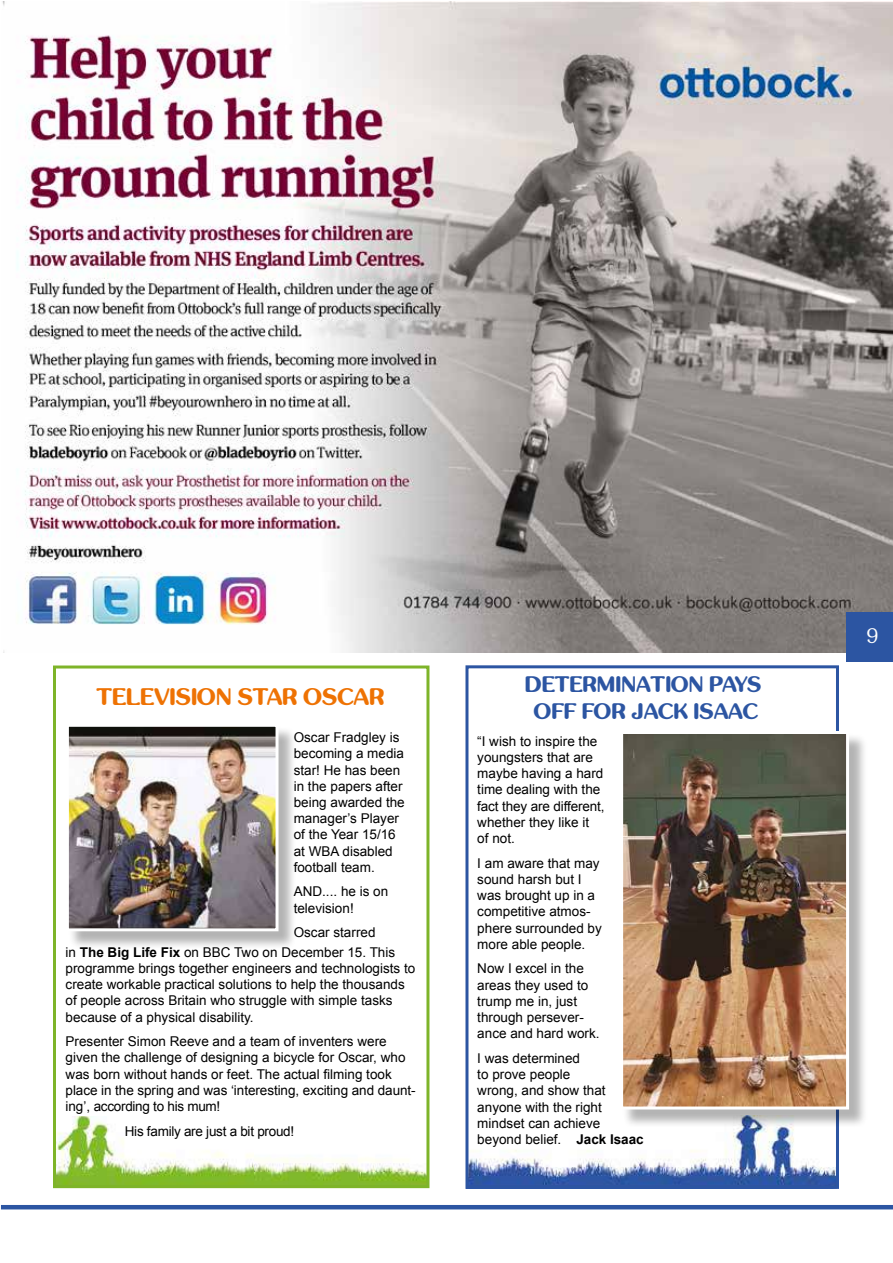
<style>
.page{position:relative;width:893px;height:1263px;background:#fff}
.page>*{position:absolute;margin:0;border:0;box-sizing:border-box;transform-origin:0 0}
.t1{font:700 24px "inglobal";color:#ee7203}
.t2{font:700 22.5px/27px "inglobal";color:#2c55a2;text-align:center}
.t3{font:21px "inglobal";color:#fff}
.t4{font:13.5px/16.2px "Arial";color:#000}
.t5{font:13.5px "Arial";letter-spacing:-.02em;color:#000}
.s1{font-weight:700}
</style>
<div class="page">
<img style="left:57px;top:1116px;width:198px;height:68px">
<img style="left:255px;top:1158px;width:170px;height:26px">
<div style="left:53px;top:665px;width:376px;height:523px;border:3px solid #7eb429"></div>
<img style="left:469px;top:1128px;width:366px;height:57px">
<div style="left:465px;top:665px;width:374px;height:524px;border:3px solid #2c55a2"></div>
<img style="left:2px;top:1px;width:891px;height:651px">
<div style="left:847px;top:612px;width:46px;height:50px;background:#2c55a2"></div>
<div style="left:622px;top:733px;width:245px;height:395px;background:#000;opacity:.3"></div>
<img style="left:624px;top:735px;width:221px;height:370px">
<div style="left:620px;top:731px;width:229px;height:378px;border:3px solid #fff"></div>
<div style="left:68px;top:726px;width:229px;height:224px;background:#000;opacity:.3"></div>
<img style="left:70px;top:728px;width:205px;height:199px">
<div style="left:66px;top:724px;width:213px;height:207px;border:3px solid #fff"></div>
<hr style="left:1px;top:1205px;width:892px;height:4px;background:#2c55a2">
<h1 class="t1" style="left:97px;top:683px;width:289px">TELEVISION STAR OSCAR</h1>
<p class="t4" style="left:294px;top:729px;width:113px">Oscar Fradgley is becoming a media star! He has been in the papers after being awarded the manager’s Player of the Year 15/16 at WBA disabled football team.</p>
<p class="t4" style="left:294px;top:884px;width:96px">AND.... he is on television!</p>
<p class="t4" style="left:294px;top:925px;width:83px">Oscar starred</p>
<p class="t4" style="left:66px;top:944px;width:351px">in <span class="s1">The Big Life Fix</span> on BBC Two on December 15. This programme brings together engineers and technologists to create workable practical solutions to help the thousands of people across Britain who struggle with simple tasks because of a physical disability.</p>
<p class="t4" style="left:66px;top:1033px;width:352px">Presenter Simon Reeve and a team of inventers were given the challenge of designing a bicycle for Oscar, who was born without hands or feet. The actual filming took place in the spring and was ‘interesting, exciting and daunt&shy;ing’, according to his mum!</p>
<p class="t5" style="left:125px;top:1122px;width:171px">His family are just a bit proud!</p>
<h2 class="t2" style="left:525px;top:671px;width:238px">DETERMINATION PAYS<br>OFF FOR JACK ISAAC</h2>
<p class="t4" style="left:477px;top:733px;width:129px">“I wish to inspire the youngsters that are maybe having a hard time dealing with the fact they are different, whether they like it<br>of not.</p>
<p class="t4" style="left:477px;top:855px;width:126px">I am aware that may sound harsh but I was brought up in a competitive atmos&shy;phere surrounded by more able people.</p>
<p class="t4" style="left:477px;top:961px;width:124px">Now I excel in the areas they used to trump me in, just through persever&shy;ance and hard work.</p>
<p class="t4" style="left:477px;top:1050px;width:168px">I was determined<br>to prove people<br>wrong, and show that anyone with the right mindset can achieve beyond belief. <span class="s1">Jack Isaac</span></p>
<h3 class="t3" style="left:867px;top:623px;width:13px">9</h3>
</div>
